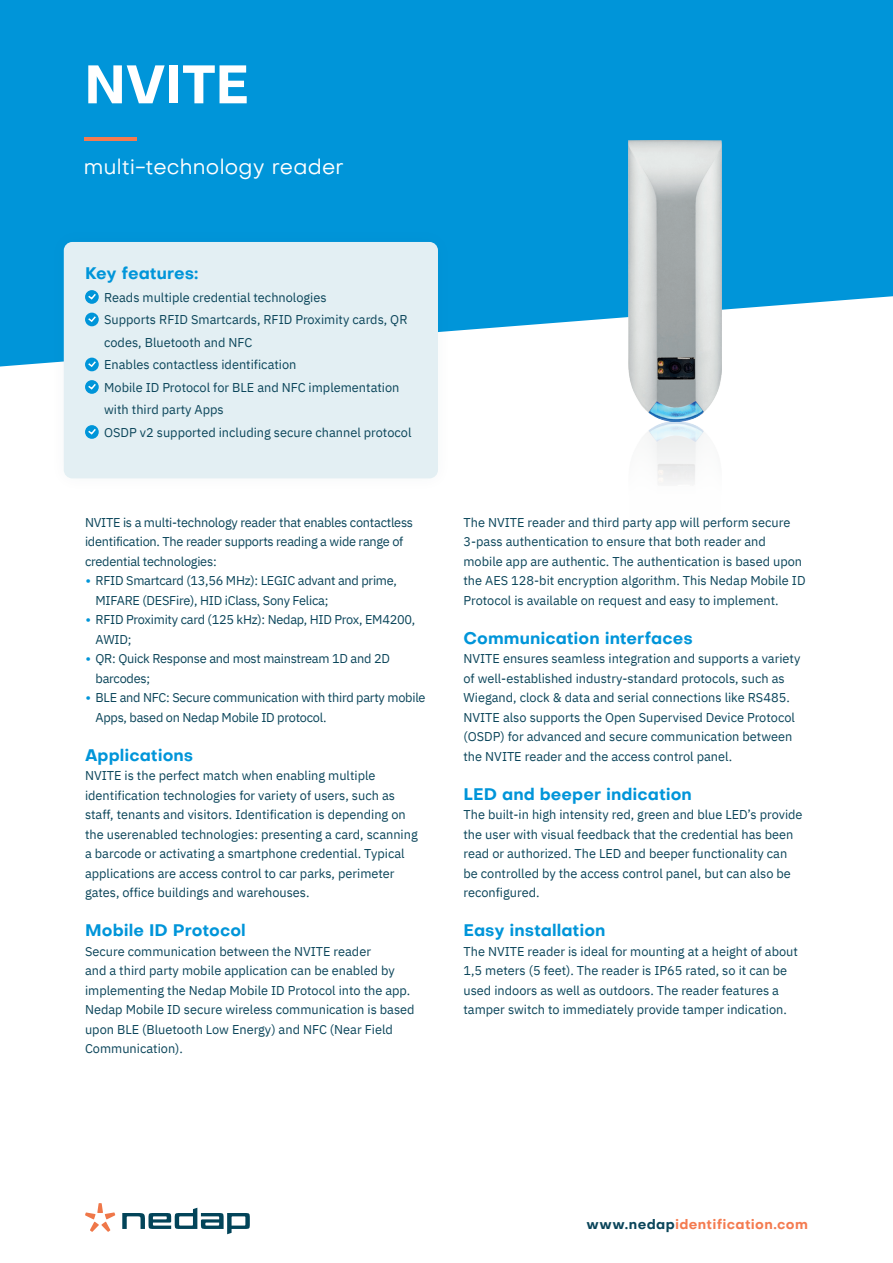
<style>
.page{position:relative;width:893px;height:1263px;background:#0095d9}
.page>*{position:absolute;margin:0;border:0;box-sizing:border-box;transform-origin:0 0}
.t1{font:700 53.25px "Objectivity";letter-spacing:-.01em;color:#fff}
.t2{font:21px "Objectivity";letter-spacing:.015em;color:#fff}
.t3{font:700 16.5px "Objectivity";color:#0095d9}
.t4{font:700 13.5px "Objectivity";letter-spacing:.025em;color:#f47b50}
.t5{font:12.75px/19.5px "IBM Plex Sans";color:#0b455a}
.t6{font:12.75px/19.5px "IBM Plex Sans";letter-spacing:-.02em;color:#0b455a}
.s1{font-family:"Calibri";font-weight:300;color:#0095d9}
.s2{color:#0b455a}
</style>
<div class="page">
<div style="left:0;top:296px;width:893px;height:967px;background:#fff"></div>
<svg style="left:122px;top:1208px;width:128px;height:26px"></svg>
<svg style="left:85px;top:1203px;width:30px;height:29px"></svg>
<img style="left:629px;top:141px;width:92px;height:398px">
<hr style="left:84px;top:137px;width:53px;height:4px;background:#f47b50">
<div style="left:48px;top:226px;width:406px;height:268px;background:#0b455a;opacity:.05"></div>
<div style="left:64px;top:242px;width:374px;height:236px;background:#e3eff3;border-radius:9px"></div>
<svg style="left:85px;top:290px;width:14px;height:14px"></svg>
<svg style="left:87px;top:292px;width:10px;height:9px"></svg>
<div style="left:85px;top:313px;width:14px;height:13px;background:#0095d9;border-radius:50%"></div>
<svg style="left:88px;top:316px;width:8px;height:6px"></svg>
<div style="left:85px;top:358px;width:14px;height:13px;background:#0095d9;border-radius:50%"></div>
<svg style="left:88px;top:361px;width:8px;height:6px"></svg>
<svg style="left:85px;top:380px;width:14px;height:14px"></svg>
<svg style="left:87px;top:382px;width:10px;height:9px"></svg>
<svg style="left:85px;top:425px;width:14px;height:14px"></svg>
<svg style="left:87px;top:427px;width:10px;height:9px"></svg>
<p class="t1" style="left:84px;top:46px;width:167px">NVITE</p>
<p class="t2" style="left:84px;top:153px;width:261px">multi-technology reader</p>
<p class="t3" style="left:85px;top:261px;width:115px">Key features:</p>
<p class="t5" style="left:104px;top:286px;width:224px">Reads multiple credential technologies</p>
<p class="t5" style="left:104px;top:307px;width:305px;line-height:22.5px">Supports RFID Smartcards, RFID Proximity cards, QR codes, Bluetooth and NFC</p>
<p class="t5" style="left:104px;top:354px;width:194px">Enables contactless identification</p>
<p class="t5" style="left:104px;top:375px;width:297px;line-height:22.5px">Mobile ID Protocol for BLE and NFC implementation with third party Apps</p>
<p class="t5" style="left:104px;top:421px;width:309px">OSDP v2 supported including secure channel protocol</p>
<p class="t6" style="left:85px;top:511px;width:330px">NVITE is a multi-technology reader that enables contactless identification. The reader supports reading a wide range of credential technologies:</p>
<p class="t6" style="left:96px;top:570px;width:303px;text-indent:-10px"><span class="s1">•</span> RFID Smartcard (13,56 MHz): LEGIC advant and prime,<br>MIFARE (DESFire), HID iClass, Sony Felica;</p>
<p class="t6" style="left:96px;top:609px;width:321px;text-indent:-10px"><span class="s1">•</span> RFID Proximity card (125 kHz): Nedap, HID Prox, EM4200,<br>AWID;</p>
<p class="t6" style="left:96px;top:648px;width:296px;text-indent:-10px"><span class="s1">•</span> QR: Quick Response and most mainstream 1D and 2D barcodes;</p>
<p class="t6" style="left:96px;top:687px;width:331px;text-indent:-10px"><span class="s1">•</span> BLE and NFC: Secure communication with third party mobile<br>Apps, based on Nedap Mobile ID protocol.</p>
<p class="t3" style="left:85px;top:743px;width:110px">Applications</p>
<p class="t5" style="left:85px;top:765px;width:334px">NVITE is the perfect match when enabling multiple identification technologies for variety of users, such as staff, tenants and visitors. Identification is depending on the userenabled technologies: presenting a card, scanning a barcode or activating a smartphone credential. Typical applications are access control to car parks, perimeter gates, office buildings and warehouses.</p>
<p class="t3" style="left:85px;top:918px;width:162px">Mobile ID Protocol</p>
<p class="t5" style="left:85px;top:940px;width:331px">Secure communication between the NVITE reader<br>and a third party mobile application can be enabled by implementing the Nedap Mobile ID Protocol into the app.<br>Nedap Mobile ID secure wireless communication is based upon BLE (Bluetooth Low Energy) and NFC (Near Field Communication).</p>
<p class="t5" style="left:463px;top:511px;width:328px">The NVITE reader and third party app will perform secure</p>
<p class="t5" style="left:463px;top:531px;width:344px">3-pass authentication to ensure that both reader and mobile app are authentic. The authentication is based upon the AES 128-bit encryption algorithm. This Nedap Mobile ID Protocol is available on request and easy to implement.</p>
<p class="t3" style="left:463px;top:626px;width:231px">Communication interfaces</p>
<p class="t5" style="left:463px;top:648px;width:338px">NVITE ensures seamless integration and supports a variety</p>
<p class="t5" style="left:463px;top:667px;width:333px">of well-established industry-standard protocols, such as<br>Wiegand, clock &amp; data and serial connections like RS485.<br>NVITE also supports the Open Supervised Device Protocol</p>
<p class="t5" style="left:463px;top:726px;width:330px">(OSDP) for advanced and secure communication between the NVITE reader and the access control panel.</p>
<p class="t3" style="left:463px;top:782px;width:230px">LED and beeper indication</p>
<p class="t5" style="left:463px;top:804px;width:341px">The built-in high intensity red, green and blue LED’s provide the user with visual feedback that the credential has been read or authorized. The LED and beeper functionality can be controlled by the access control panel, but can also be reconfigured.</p>
<p class="t3" style="left:463px;top:918px;width:143px">Easy installation</p>
<p class="t5" style="left:463px;top:940px;width:336px">The NVITE reader is ideal for mounting at a height of about 1,5 meters (5 feet). The reader is IP65 rated, so it can be used indoors as well as outdoors. The reader features a tamper switch to immediately provide tamper indication.</p>
<p class="t4" style="left:587px;top:1214px;width:223px"><span class="s2">www.nedap</span>identification.com</p>
</div>
